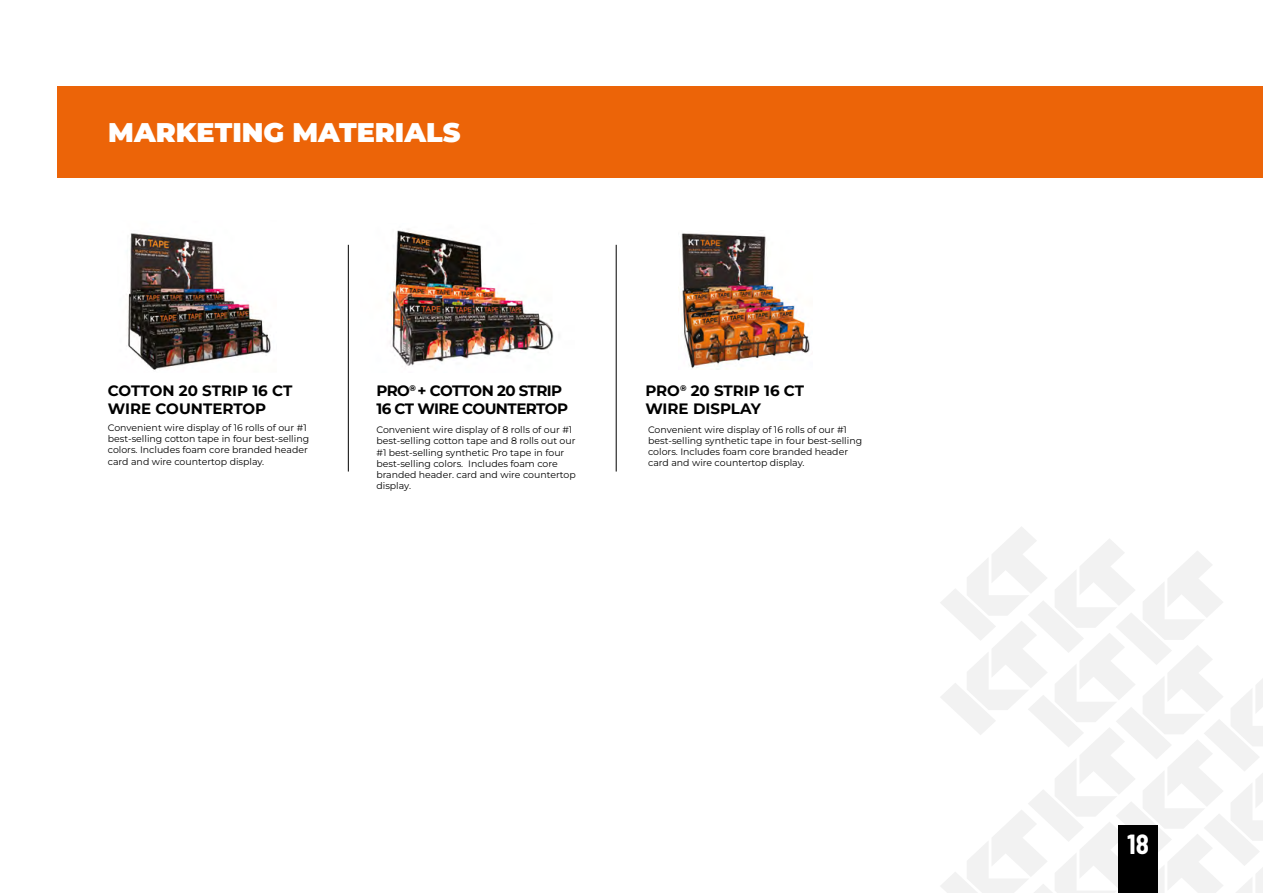
<style>
.page{position:relative;width:1263px;height:893px;background:#fff}
.page>*{position:absolute;margin:0;border:0;box-sizing:border-box;transform-origin:0 0}
.t1{font:900 27px "Montserrat";color:#fff}
.t2{font:700 semi-condensed 27px "Barlow";color:#fff}
.t3{font:700 15px/18px "Montserrat";letter-spacing:-.01em;color:#000}
.t4{font:700 15px/18px "Montserrat";letter-spacing:-.035em;color:#000}
.t5{font:9.45px/11.2px "Montserrat";color:#000}
</style>
<div class="page">
<div style="left:58px;top:86px;width:1205px;height:92px;background:#ec6408"></div>
<svg style="left:940px;top:527px;width:323px;height:366px"></svg>
<div style="left:1118px;top:825px;width:40px;height:68px;background:#000"></div>
<hr style="left:616px;top:245px;width:1px;height:226px;background:#000">
<hr style="left:348px;top:245px;width:1px;height:226px;background:#000">
<img style="left:390px;top:229px;width:164px;height:137px">
<img style="left:678px;top:233px;width:132px;height:136px">
<img style="left:128px;top:233px;width:143px;height:137px">
<h1 class="t1" style="left:108px;top:114px;width:354px">MARKETING MATERIALS</h1>
<h2 class="t3" style="left:108px;top:382px;width:186px">COTTON 20 STRIP 16 CT<br>WIRE COUNTERTOP</h2>
<h2 class="t4" style="left:376px;top:381px;width:193px">PRO<sup>®</sup> + COTTON 20 STRIP<br>16 CT WIRE COUNTERTOP</h2>
<h2 class="t3" style="left:645px;top:381px;width:160px">PRO<sup>®</sup> 20 STRIP 16 CT<br>WIRE DISPLAY</h2>
<p class="t5" style="left:108px;top:422px;width:203px">Convenient wire display of 16 rolls of our #1 best-selling cotton tape in four best-selling colors. Includes foam core branded header card and wire countertop display.</p>
<p class="t5" style="left:376px;top:424px;width:201px">Convenient wire display of 8 rolls of our #1 best-selling cotton tape and 8 rolls out our #1 best-selling synthetic Pro tape in four best-selling colors. Includes foam core branded header. card and wire countertop display.</p>
<p class="t5" style="left:648px;top:423px;width:216px">Convenient wire display of 16 rolls of our #1 best-selling synthetic tape in four best-selling colors. Includes foam core branded header card and wire countertop display.</p>
<h1 class="t2" style="left:1127px;top:825px;width:23px">18</h1>
</div>
